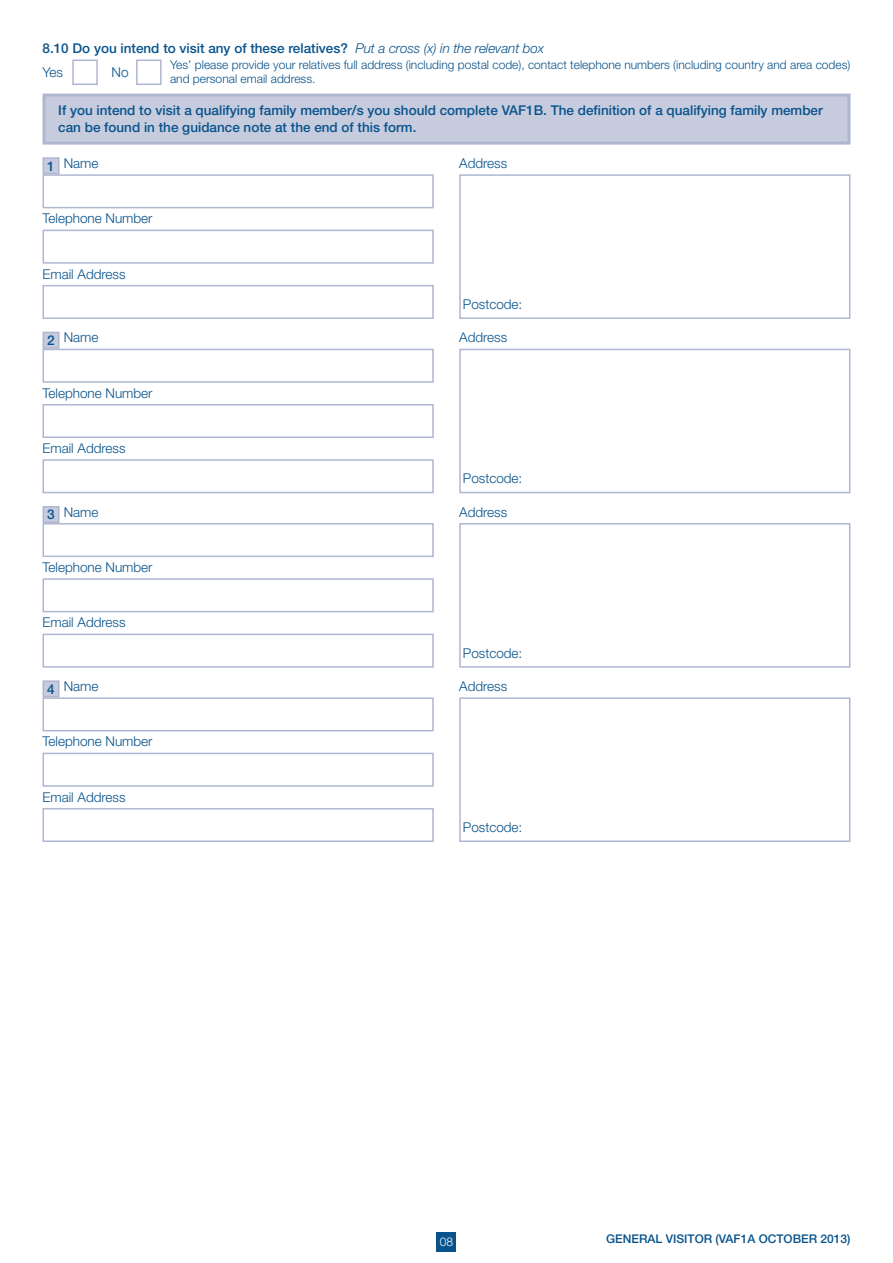
<style>
.page{position:relative;width:893px;height:1263px;background:#fff}
.page>*{position:absolute;margin:0;border:0;box-sizing:border-box;transform-origin:0 0}
.t1{font:500 13.5px/16.2px "Helvetica Neue";color:#08538c}
.t2{font:300 13.5px "Helvetica Neue";color:#08538c}
.t3{font:500 13.5px "Helvetica Neue LT Std";color:#08538c}
.t4{font:300 12px/14.4px "Helvetica Neue";color:#08538c}
.t5{font:500 12px "Helvetica Neue";color:#08538c}
.t6{font:300 12px "Helvetica Neue";color:#fff}
.s1{font-weight:300;font-style:italic}
</style>
<div class="page">
<div style="left:437px;top:1232px;width:19px;height:19px;background:#08538c"></div>
<div style="left:44px;top:95px;width:805px;height:48px;background:#c6cbdd"></div>
<div style="left:43px;top:94px;width:807px;height:51px;border:3px solid #afb6d0"></div>
<svg style="left:72px;top:59px;width:26px;height:26px"></svg>
<svg style="left:136px;top:59px;width:26px;height:26px"></svg>
<div style="left:459px;top:174px;width:391px;height:145px;border:2px solid #afb6d0"></div>
<div style="left:43px;top:285px;width:391px;height:34px;background:#fff;border:2px solid #afb6d0"></div>
<div style="left:43px;top:174px;width:391px;height:34px;background:#fff;border:2px solid #afb6d0"></div>
<div style="left:43px;top:230px;width:391px;height:34px;background:#fff;border:2px solid #afb6d0"></div>
<div style="left:43px;top:158px;width:16px;height:16px;background:#c6cbdd"></div>
<div style="left:43px;top:157px;width:17px;height:17px;border:2px solid #afb6d0"></div>
<div style="left:459px;top:349px;width:391px;height:144px;border:2px solid #afb6d0"></div>
<div style="left:43px;top:459px;width:391px;height:34px;background:#fff;border:2px solid #afb6d0"></div>
<div style="left:43px;top:349px;width:391px;height:34px;background:#fff;border:2px solid #afb6d0"></div>
<div style="left:43px;top:404px;width:391px;height:34px;background:#fff;border:2px solid #afb6d0"></div>
<div style="left:43px;top:332px;width:16px;height:16px;background:#c6cbdd"></div>
<div style="left:43px;top:332px;width:17px;height:17px;border:2px solid #afb6d0"></div>
<div style="left:459px;top:523px;width:391px;height:145px;border:2px solid #afb6d0"></div>
<div style="left:43px;top:634px;width:391px;height:34px;background:#fff;border:2px solid #afb6d0"></div>
<div style="left:43px;top:523px;width:391px;height:34px;background:#fff;border:2px solid #afb6d0"></div>
<div style="left:43px;top:578px;width:391px;height:34px;background:#fff;border:2px solid #afb6d0"></div>
<div style="left:43px;top:507px;width:16px;height:15px;background:#c6cbdd"></div>
<div style="left:43px;top:506px;width:17px;height:17px;border:2px solid #afb6d0"></div>
<div style="left:459px;top:697px;width:391px;height:145px;border:2px solid #afb6d0"></div>
<div style="left:43px;top:808px;width:391px;height:34px;background:#fff;border:2px solid #afb6d0"></div>
<div style="left:43px;top:697px;width:391px;height:34px;background:#fff;border:2px solid #afb6d0"></div>
<div style="left:43px;top:753px;width:391px;height:34px;background:#fff;border:2px solid #afb6d0"></div>
<div style="left:43px;top:681px;width:16px;height:16px;background:#c6cbdd"></div>
<div style="left:43px;top:680px;width:17px;height:17px;border:2px solid #afb6d0"></div>
<p class="t1" style="left:43px;top:40px;width:503px">8.10 Do you intend to visit any of these relatives? <span class="s1">Put a cross (x) in the relevant box</span></p>
<p class="t2" style="left:43px;top:64px;width:22px">Yes</p>
<p class="t2" style="left:112px;top:64px;width:19px">No</p>
<p class="t4" style="left:170px;top:57px;width:682px">Yes’ please provide your relatives full address (including postal code), contact telephone numbers (including country and area codes) and personal email address.</p>
<p class="t1" style="left:58px;top:102px;width:766px">If you intend to visit a qualifying family member/s you should complete VAF1B. The definition of a qualifying family member can be found in the guidance note at the end of this form.</p>
<p class="t3" style="left:47px;top:158px;width:9px">1</p>
<p class="t2" style="left:64px;top:155px;width:36px">Name</p>
<p class="t2" style="left:459px;top:155px;width:50px">Address</p>
<p class="t2" style="left:43px;top:210px;width:112px">Telephone Number</p>
<p class="t2" style="left:43px;top:265px;width:85px">Email Address</p>
<p class="t2" style="left:463px;top:296px;width:61px">Postcode:</p>
<p class="t3" style="left:47px;top:332px;width:9px">2</p>
<p class="t2" style="left:64px;top:329px;width:36px">Name</p>
<p class="t2" style="left:459px;top:329px;width:50px">Address</p>
<p class="t2" style="left:43px;top:385px;width:112px">Telephone Number</p>
<p class="t2" style="left:43px;top:440px;width:85px">Email Address</p>
<p class="t2" style="left:463px;top:470px;width:61px">Postcode:</p>
<p class="t3" style="left:47px;top:506px;width:9px">3</p>
<p class="t2" style="left:64px;top:504px;width:36px">Name</p>
<p class="t2" style="left:459px;top:504px;width:50px">Address</p>
<p class="t2" style="left:43px;top:559px;width:112px">Telephone Number</p>
<p class="t2" style="left:43px;top:614px;width:85px">Email Address</p>
<p class="t2" style="left:463px;top:645px;width:61px">Postcode:</p>
<p class="t3" style="left:47px;top:681px;width:9px">4</p>
<p class="t2" style="left:64px;top:678px;width:36px">Name</p>
<p class="t2" style="left:459px;top:678px;width:50px">Address</p>
<p class="t2" style="left:43px;top:733px;width:112px">Telephone Number</p>
<p class="t2" style="left:43px;top:788px;width:85px">Email Address</p>
<p class="t2" style="left:463px;top:819px;width:61px">Postcode:</p>
<p class="t6" style="left:440px;top:1234px;width:15px">08</p>
<p class="t5" style="left:606px;top:1231px;width:246px">GENERAL VISITOR (VAF1A OCTOBER 2013)</p>
</div>
